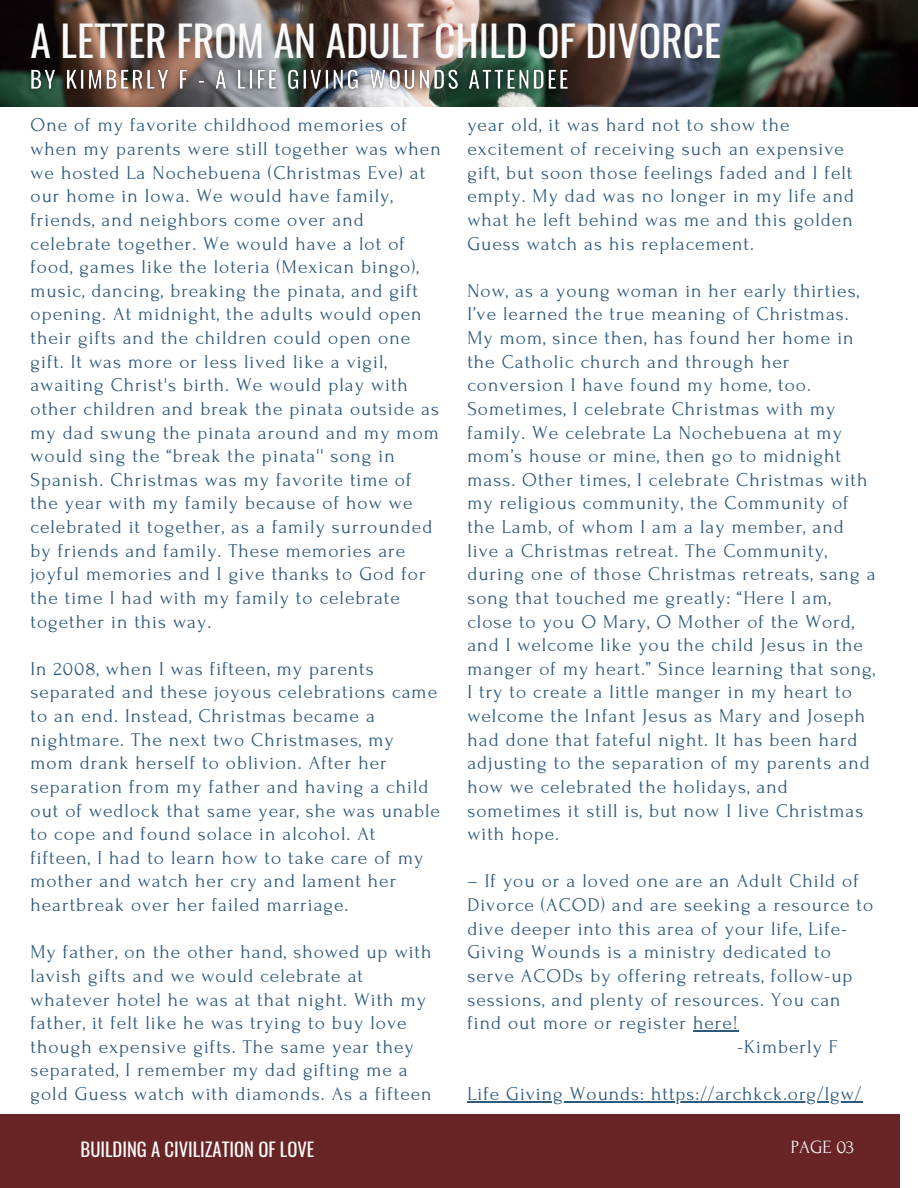
<style>
.page{position:relative;width:918px;height:1188px;background:#fff}
.page>*{position:absolute;margin:0;border:0;box-sizing:border-box;transform-origin:0 0}
.t1{font:41.7px "Oswald";color:#fafafa}
.t2{font:19.5px/23.7px "Forum";letter-spacing:.05em;color:#2e597b}
.t3{font:18.75px "Forum";color:#fafafa}
.t4{font:18.6px "Oswald";color:#fafafa}
</style>
<div class="page">
<img style="left:0;top:0;width:917px;height:107px">
<div style="left:0;top:1114px;width:900px;height:74px;background:#692525"></div>
<hr style="left:693px;top:1030px;width:46px;height:1px;background:#2e597b">
<hr style="left:467px;top:1101px;width:184px;height:1px;background:#2e597b">
<hr style="left:651px;top:1101px;width:211px;height:1px;background:#2e597b">
<img style="left:24px;top:60px;width:552px;height:39px">
<p class="t1" style="left:31px;top:8px;width:692px">A LETTER FROM AN ADULT CHILD OF DIVORCE</p>
<p class="t2" style="left:31px;top:114px;width:412px">One of my favorite childhood memories of when my parents were still together was when we hosted La Nochebuena (Christmas Eve) at our home in Iowa. We would have family, friends, and neighbors come over and celebrate together. We would have a lot of food, games like the loteria (Mexican bingo), music, dancing, breaking the pinata, and gift opening. At midnight, the adults would open their gifts and the children could open one gift. It was more or less lived like a vigil, awaiting Christ's birth. We would play with other children and break the pinata outside as my dad swung the pinata around and my mom would sing the “break the pinata'' song in Spanish. Christmas was my favorite time of the year with my family because of how we celebrated it together, as a family surrounded by friends and family. These memories are joyful memories and I give thanks to God for the time I had with my family to celebrate together in this way.</p>
<p class="t2" style="left:31px;top:657px;width:411px">In 2008, when I was fifteen, my parents separated and these joyous celebrations came to an end. Instead, Christmas became a nightmare. The next two Christmases, my mom drank herself to oblivion. After her separation from my father and having a child out of wedlock that same year, she was unable to cope and found solace in alcohol. At fifteen, I had to learn how to take care of my mother and watch her cry and lament her heartbreak over her failed marriage.</p>
<p class="t2" style="left:31px;top:941px;width:403px">My father, on the other hand, showed up with lavish gifts and we would celebrate at whatever hotel he was at that night. With my father, it felt like he was trying to buy love though expensive gifts. The same year they separated, I remember my dad gifting me a gold Guess watch with diamonds. As a fifteen</p>
<p class="t4" style="left:81px;top:1135px;width:235px">BUILDING A CIVILIZATION OF LOVE</p>
<p class="t3" style="left:791px;top:1137px;width:65px">PAGE 03</p>
<p class="t2" style="left:467px;top:114px;width:388px">year old, it was hard not to show the excitement of receiving such an expensive gift, but soon those feelings faded and I felt empty. My dad was no longer in my life and what he left behind was me and this golden Guess watch as his replacement.</p>
<p class="t2" style="left:467px;top:279px;width:410px">Now, as a young woman in her early thirties, I’ve learned the true meaning of Christmas.<br>My mom, since then, has found her home in the Catholic church and through her conversion I have found my home, too.<br>Sometimes, I celebrate Christmas with my family. We celebrate La Nochebuena at my mom’s house or mine, then go to midnight mass. Other times, I celebrate Christmas with my religious community, the Community of the Lamb, of whom I am a lay member, and live a Christmas retreat. The Community, during one of those Christmas retreats, sang a song that touched me greatly: “Here I am, close to you O Mary, O Mother of the Word, and I welcome like you the child Jesus in the manger of my heart.” Since learning that song, I try to create a little manger in my heart to welcome the Infant Jesus as Mary and Joseph had done that fateful night. It has been hard adjusting to the separation of my parents and how we celebrated the holidays, and sometimes it still is, but now I live Christmas with hope.</p>
<p class="t2" style="left:467px;top:870px;width:407px">– If you or a loved one are an Adult Child of Divorce (ACOD) and are seeking a resource to dive deeper into this area of your life, Life-Giving Wounds is a ministry dedicated to serve ACODs by offering retreats, follow-up sessions, and plenty of resources. You can find out more or register here!</p>
<p class="t2" style="left:738px;top:1035px;width:102px">-Kimberly F</p>
<p class="t2" style="left:467px;top:1082px;width:395px">Life Giving Wounds: https://archkck.org/lgw/</p>
</div>
